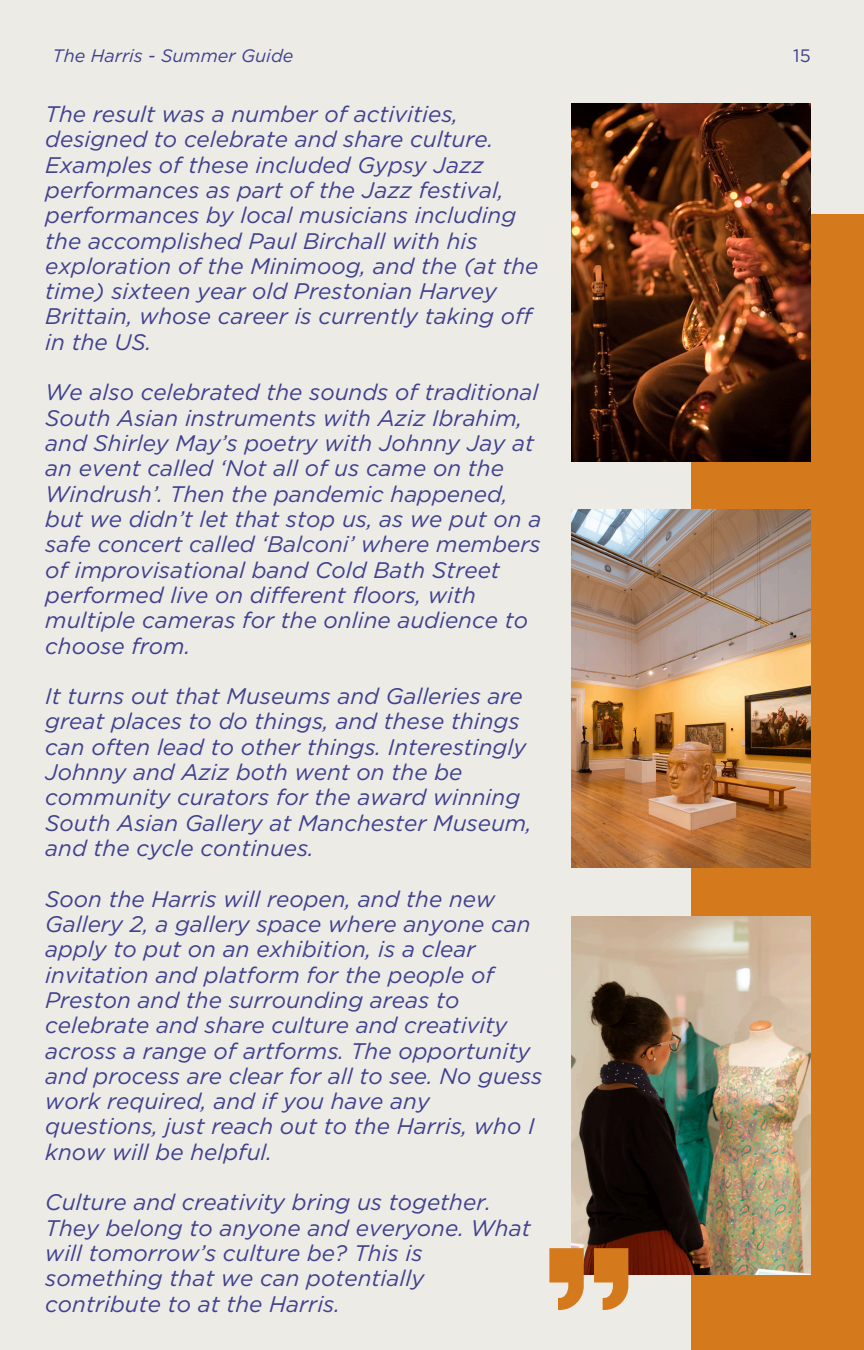
<style>
.page{position:relative;width:864px;height:1350px;background:#edebe6}
.page>*{position:absolute;margin:0;border:0;box-sizing:border-box;transform-origin:0 0}
.t1{font:italic 22.5px/25.2px "Gotham";color:#3f408e}
.t2{font:italic 18px "Gotham";color:#3f408e}
.t3{font:18px "Gotham";color:#3f408e}
</style>
<div class="page">
<div style="left:691px;top:214px;width:173px;height:1136px;background:#d57a1c"></div>
<img style="left:571px;top:916px;width:240px;height:358px">
<svg style="left:549px;top:1248px;width:79px;height:62px"></svg>
<img style="left:571px;top:103px;width:240px;height:358px">
<img style="left:571px;top:510px;width:240px;height:358px">
<p class="t2" style="left:53px;top:45px;width:242px">The Harris - Summer Guide</p>
<p class="t3" style="left:793px;top:45px;width:19px">15</p>
<h1 class="t1" style="left:45px;top:101px;width:495px">The result was a number of activities, designed to celebrate and share culture.<br>Examples of these included Gypsy Jazz performances as part of the Jazz festival, performances by local musicians including the accomplished Paul Birchall with his exploration of the Minimoog, and the (at the time) sixteen year old Prestonian Harvey Brittain, whose career is currently taking off in the US.</h1>
<h1 class="t1" style="left:45px;top:380px;width:498px">We also celebrated the sounds of traditional South Asian instruments with Aziz Ibrahim, and Shirley May’s poetry with Johnny Jay at an event called ‘Not all of us came on the Windrush’. Then the pandemic happened, but we didn’t let that stop us, as we put on a safe concert called ‘Balconi’ where members of improvisational band Cold Bath Street performed live on different floors, with multiple cameras for the online audience to choose from.</h1>
<h1 class="t1" style="left:45px;top:683px;width:488px">It turns out that Museums and Galleries are great places to do things, and these things can often lead to other things. Interestingly Johnny and Aziz both went on the be community curators for the award winning South Asian Gallery at Manchester Museum, and the cycle continues.</h1>
<h1 class="t1" style="left:45px;top:886px;width:499px">Soon the Harris will reopen, and the new Gallery 2, a gallery space where anyone can apply to put on an exhibition, is a clear invitation and platform for the people of Preston and the surrounding areas to celebrate and share culture and creativity across a range of artforms. The opportunity and process are clear for all to see. No guess work required, and if you have any questions, just reach out to the Harris, who I know will be helpful.</h1>
<h1 class="t1" style="left:45px;top:1190px;width:487px">Culture and creativity bring us together.<br>They belong to anyone and everyone. What will tomorrow’s culture be? This is something that we can potentially contribute to at the Harris.</h1>
</div>
